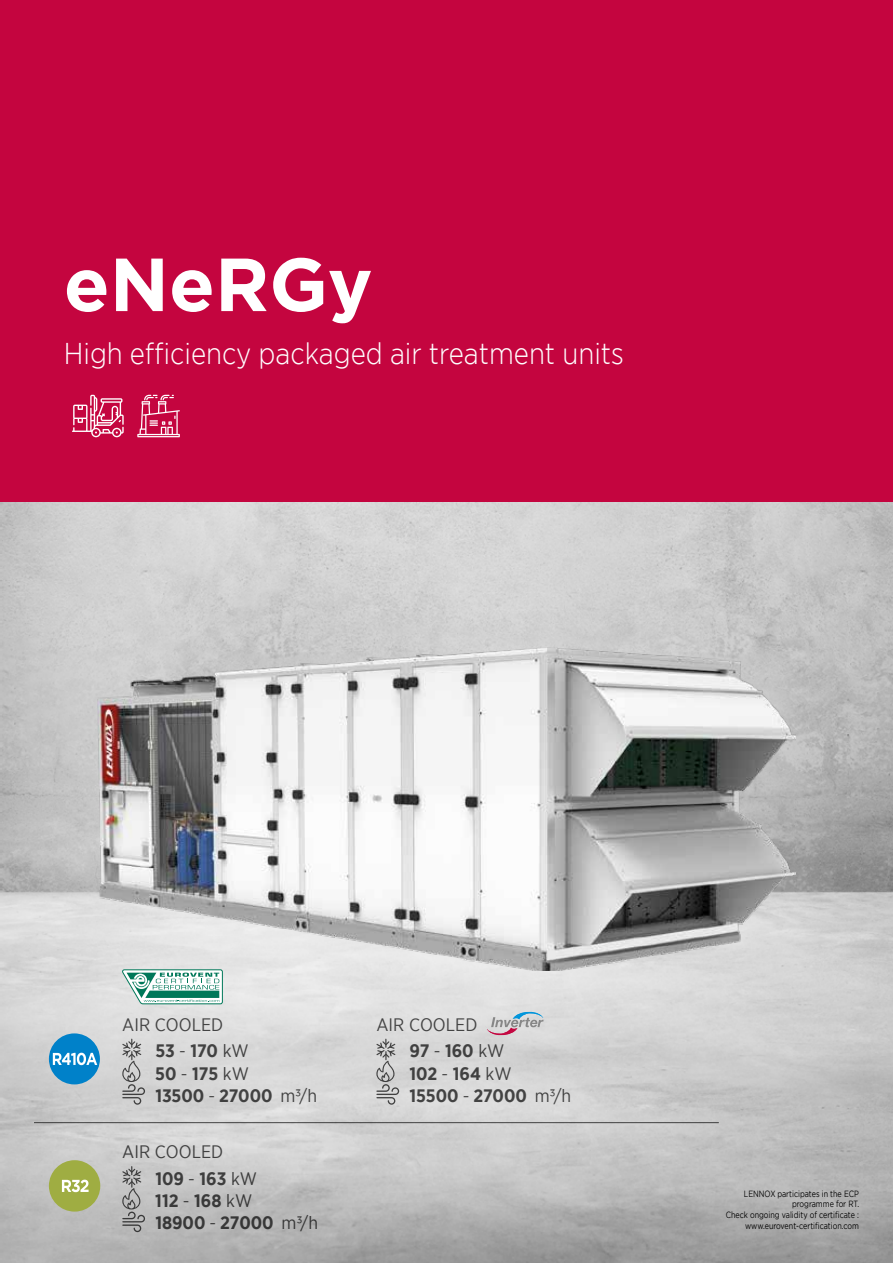
<style>
.page{position:relative;width:893px;height:1263px;background:#fff}
.page>*{position:absolute;margin:0;border:0;box-sizing:border-box;transform-origin:0 0}
.t1{font:700 75px "Gotham";color:#fff}
.t2{font:300 30px "Gotham Narrow";color:#fff}
.t3{font:700 18px/21.6px "Gotham Narrow";color:#000}
.t4{font:18px/26.4px "Gotham Narrow";color:#000}
.t5{font:9px/10.8px "Gotham";color:#000;text-align:right;scale:.8 1}
.s1{font-weight:700}
.s2{font-weight:400}
</style>
<div class="page">
<img style="left:0;top:502px;width:893px;height:761px">
<div style="left:0;top:0;width:893px;height:502px;background:#c4053f"></div>
<img style="left:98px;top:648px;width:697px;height:323px">
<svg style="left:72px;top:395px;width:52px;height:42px"></svg>
<svg style="left:137px;top:395px;width:43px;height:42px"></svg>
<div style="left:49px;top:1160px;width:51px;height:51px;background:#9fad42;border-radius:50%"></div>
<svg style="left:62px;top:1180px;width:27px;height:12px"></svg>
<div style="left:49px;top:1033px;width:51px;height:51px;background:#0081c9;border-radius:50%"></div>
<svg style="left:53px;top:1053px;width:44px;height:12px"></svg>
<svg style="left:122px;top:969px;width:101px;height:35px"></svg>
<hr style="left:34px;top:1122px;width:685px;height:1px;background:#000">
<svg style="left:486px;top:1008px;width:58px;height:31px"></svg>
<svg style="left:375px;top:1039px;width:24px;height:66px"></svg>
<svg style="left:121px;top:1167px;width:24px;height:65px"></svg>
<svg style="left:121px;top:1039px;width:24px;height:66px"></svg>
<h1 class="t1" style="left:64px;top:235px;width:310px">eNeRGy</h1>
<h2 class="t2" style="left:64px;top:335px;width:562px">High efficiency packaged air treatment units</h2>
<h3 class="t4" style="left:155px;top:1011px;width:95px;text-indent:-33px">AIR COOLED<br><span class="s1">53</span> - <span class="s1">170</span> kW</h3>
<h3 class="t3" style="left:155px;top:1063px;width:163px">50 <span class="s2">-</span> 175 <span class="s2">kW<br></span>13500 <span class="s2">-</span> 27000 <span class="s2">m3/h</span></h3>
<h3 class="t4" style="left:155px;top:1138px;width:103px;text-indent:-33px">AIR COOLED<br><span class="s1">109</span> - <span class="s1">163</span> kW</h3>
<h3 class="t3" style="left:155px;top:1190px;width:164px">112 <span class="s2">-</span> 168 <span class="s2">kW<br></span>18900 <span class="s2">-</span> 27000 <span class="s2">m3/h</span></h3>
<h3 class="t4" style="left:409px;top:1011px;width:97px;text-indent:-33px">AIR COOLED<br><span class="s1">97</span> - <span class="s1">160</span> kW</h3>
<h3 class="t3" style="left:409px;top:1063px;width:163px">102 <span class="s2">-</span> 164 <span class="s2">kW<br></span>15500 <span class="s2">-</span> 27000 <span class="s2">m3/h</span></h3>
<p class="t5" style="left:726px;top:1188px;width:168px">LENNOX participates in the ECP programme for RT.<br>Check ongoing validity of certificate : www.eurovent-certification.com</p>
</div>
